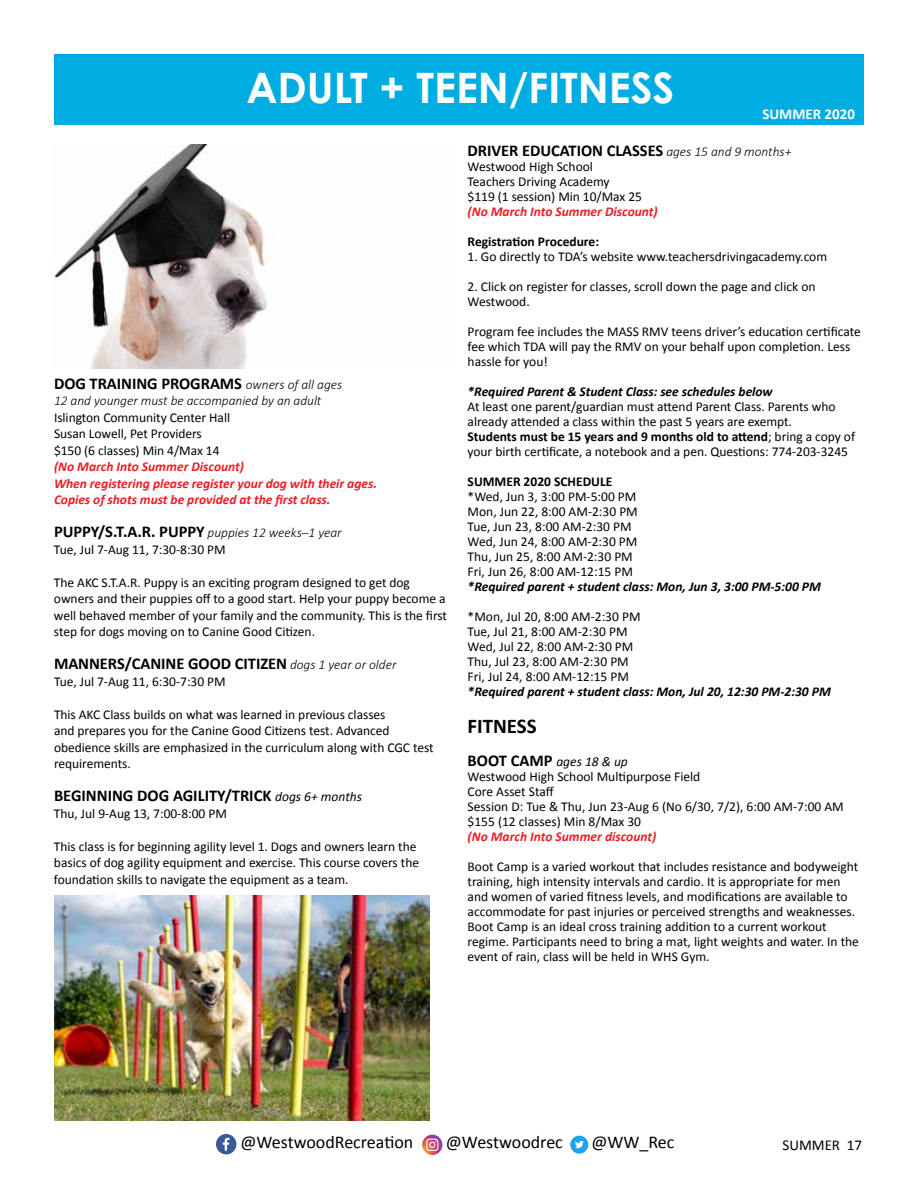
<style>
.page{position:relative;width:918px;height:1188px;background:#fff}
.page>*{position:absolute;margin:0;border:0;box-sizing:border-box;transform-origin:0 0}
.t1{font:700 42px "Century Gothic Pro";color:#fff}
.t2{font:700 21px "Calibri";letter-spacing:-.005em;color:#000}
.t3{font:18px "Calibri";color:#000}
.t4{font:700 16.5px "Calibri";letter-spacing:-.005em;color:#000}
.t5{font:700 15px "Calibri";color:#fff}
.t6{font:15px "Calibri";color:#000}
.t7{font:13.5px/15px "Calibri";letter-spacing:-.005em;color:#000}
.t8{font:italic 700 13.5px/16.5px "Calibri";letter-spacing:-.005em;color:#ed1d24}
.t9{font:italic 700 13.5px "Calibri";color:#000}
.t10{font:700 13.5px "Calibri";color:#000}
.t11{font:italic 300 13.5px "Calibri";letter-spacing:-.005em;color:#000}
.s1{font-weight:300;font-style:italic;font-size:13.5px}
.s2{font-weight:700;font-size:16.5px}
.s3{font-weight:300;font-style:italic}
.s4{font-weight:400;font-style:italic;font-size:13.5px}
.s5{font-weight:700}
.s6{font-style:italic}
</style>
<div class="page">
<div style="left:54px;top:55px;width:809px;height:70px;background:#00ade3"></div>
<svg style="left:422px;top:1135px;width:20px;height:20px"></svg>
<div style="left:216px;top:1134px;width:20px;height:20px;background:#3b5998;border-radius:50%"></div>
<svg style="left:223px;top:1138px;width:6px;height:13px"></svg>
<div style="left:570px;top:1136px;width:18px;height:18px;background:#1da1f2;border-radius:50%"></div>
<svg style="left:575px;top:1141px;width:9px;height:7px"></svg>
<img style="left:54px;top:144px;width:213px;height:225px">
<img style="left:54px;top:896px;width:375px;height:224px">
<h1 class="t1" style="left:247px;top:61px;width:429px">ADULT + TEEN/FITNESS</h1>
<p class="t5" style="left:762px;top:104px;width:94px">SUMMER 2020</p>
<p class="t4" style="left:54px;top:371px;width:290px">DOG TRAINING PROGRAMS <span class="s1">owners of all ages</span></p>
<p class="t11" style="left:54px;top:392px;width:269px">12 and younger must be accompanied by an adult</p>
<p class="t7" style="left:54px;top:408px;width:178px;line-height:16.5px">Islington Community Center Hall<br>Susan Lowell, Pet Providers $150 (6 classes) Min 4/Max 14</p>
<p class="t8" style="left:54px;top:458px;width:324px">(No March Into Summer Discount)<br>When registering please register your dog with their ages.<br>Copies of shots must be provided at the first class.</p>
<p class="t7" style="left:54px;top:524px;width:289px;line-height:16.5px"><span class="s2">PUPPY/S.T.A.R. PUPPY</span> <span class="s3">puppies 12 weeks–1 year<br></span>Tue, Jul 7-Aug 11, 7:30-8:30 PM</p>
<p class="t7" style="left:54px;top:573px;width:395px;line-height:16.5px">The AKC S.T.A.R. Puppy is an exciting program designed to get dog owners and their puppies off to a good start. Help your puppy become a well behaved member of your family and the community. This is the first step for dogs moving on to Canine Good Citizen.</p>
<p class="t4" style="left:54px;top:652px;width:344px">MANNERS/CANINE GOOD CITIZEN <span class="s1">dogs 1 year or older</span></p>
<p class="t7" style="left:54px;top:673px;width:173px">Tue, Jul 7-Aug 11, 6:30-7:30 PM</p>
<p class="t7" style="left:54px;top:705px;width:381px;line-height:16.5px">This AKC Class builds on what was learned in previous classes<br>and prepares you for the Canine Good Citizens test. Advanced obedience skills are emphasized in the curriculum along with CGC test requirements.</p>
<p class="t4" style="left:54px;top:784px;width:310px">BEGINNING DOG AGILITY/TRICK <span class="s4">dogs 6+ months</span></p>
<p class="t7" style="left:54px;top:805px;width:174px">Thu, Jul 9-Aug 13, 7:00-8:00 PM</p>
<p class="t7" style="left:54px;top:837px;width:367px;line-height:16.5px">This class is for beginning agility level 1. Dogs and owners learn the basics of dog agility equipment and exercise. This course covers the foundation skills to navigate the equipment as a team.</p>
<p class="t4" style="left:468px;top:139px;width:325px">DRIVER EDUCATION CLASSES <span class="s1">ages 15 and 9 months+</span></p>
<p class="t7" style="left:468px;top:159px;width:176px">Westwood High School<br>Teachers Driving Academy<br>$119 (1 session) Min 10/Max 25</p>
<p class="t8" style="left:468px;top:203px;width:192px">(No March Into Summer Discount)</p>
<p class="t10" style="left:468px;top:232px;width:133px">Registration Procedure:</p>
<p class="t7" style="left:468px;top:249px;width:361px">1. Go directly to TDA’s website www.teachersdrivingacademy.com</p>
<p class="t7" style="left:468px;top:279px;width:349px">2. Click on register for classes, scroll down the page and click on<br>Westwood.</p>
<p class="t7" style="left:468px;top:324px;width:395px">Program fee includes the MASS RMV teens driver’s education certificate fee which TDA will pay the RMV on your behalf upon completion. Less hassle for you!</p>
<p class="t9" style="left:468px;top:382px;width:307px">*Required Parent &amp; Student Class: see schedules below</p>
<p class="t7" style="left:468px;top:399px;width:389px">At least one parent/guardian must attend Parent Class. Parents who already attended a class within the past 5 years are exempt.<br><span class="s5">Students must be 15 years and 9 months old to attend</span>; bring a copy of your birth certificate, a notebook and a pen. Questions: 774-203-3245</p>
<p class="t10" style="left:468px;top:472px;width:146px">SUMMER 2020 SCHEDULE</p>
<p class="t7" style="left:468px;top:489px;width:172px">*Wed, Jun 3, 3:00 PM-5:00 PM<br>Mon, Jun 22, 8:00 AM-2:30 PM<br>Tue, Jun 23, 8:00 AM-2:30 PM<br>Wed, Jun 24, 8:00 AM-2:30 PM<br>Thu, Jun 25, 8:00 AM-2:30 PM<br>Fri, Jun 26, 8:00 AM-12:15 PM</p>
<p class="t9" style="left:468px;top:577px;width:355px">*Required parent + student class: Mon, Jun 3, 3:00 PM-5:00 PM</p>
<p class="t7" style="left:468px;top:609px;width:174px">*Mon, Jul 20, 8:00 AM-2:30 PM<br>Tue, Jul 21, 8:00 AM-2:30 PM<br>Wed, Jul 22, 8:00 AM-2:30 PM<br>Thu, Jul 23, 8:00 AM-2:30 PM<br>Fri, Jul 24, 8:00 AM-12:15 PM</p>
<p class="t9" style="left:468px;top:682px;width:365px">*Required parent + student class: Mon, Jul 20, 12:30 PM-2:30 PM</p>
<h2 class="t2" style="left:468px;top:711px;width:71px">FITNESS</h2>
<p class="t7" style="left:468px;top:754px;width:378px"><span class="s2">BOOT CAMP</span> <span class="s6">ages 18 &amp; up<br></span>Westwood High School Multipurpose Field<br>Core Asset Staff<br>Session D: Tue &amp; Thu, Jun 23-Aug 6 (No 6/30, 7/2), 6:00 AM-7:00 AM $155 (12 classes) Min 8/Max 30</p>
<p class="t8" style="left:468px;top:828px;width:190px">(No March Into Summer discount)</p>
<p class="t7" style="left:468px;top:859px;width:393px">Boot Camp is a varied workout that includes resistance and bodyweight training, high intensity intervals and cardio. It is appropriate for men and women of varied fitness levels, and modifications are available to accommodate for past injuries or perceived strengths and weaknesses.<br>Boot Camp is an ideal cross training addition to a current workout regime. Participants need to bring a mat, light weights and water. In the event of rain, class will be held in WHS Gym.</p>
<h3 class="t3" style="left:240px;top:1129px;width:174px">@WestwoodRecreation</h3>
<h3 class="t3" style="left:446px;top:1129px;width:119px">@Westwoodrec</h3>
<h3 class="t3" style="left:591px;top:1129px;width:85px">@WW_Rec</h3>
<p class="t6" style="left:783px;top:1134px;width:81px">SUMMER 17</p>
</div>
